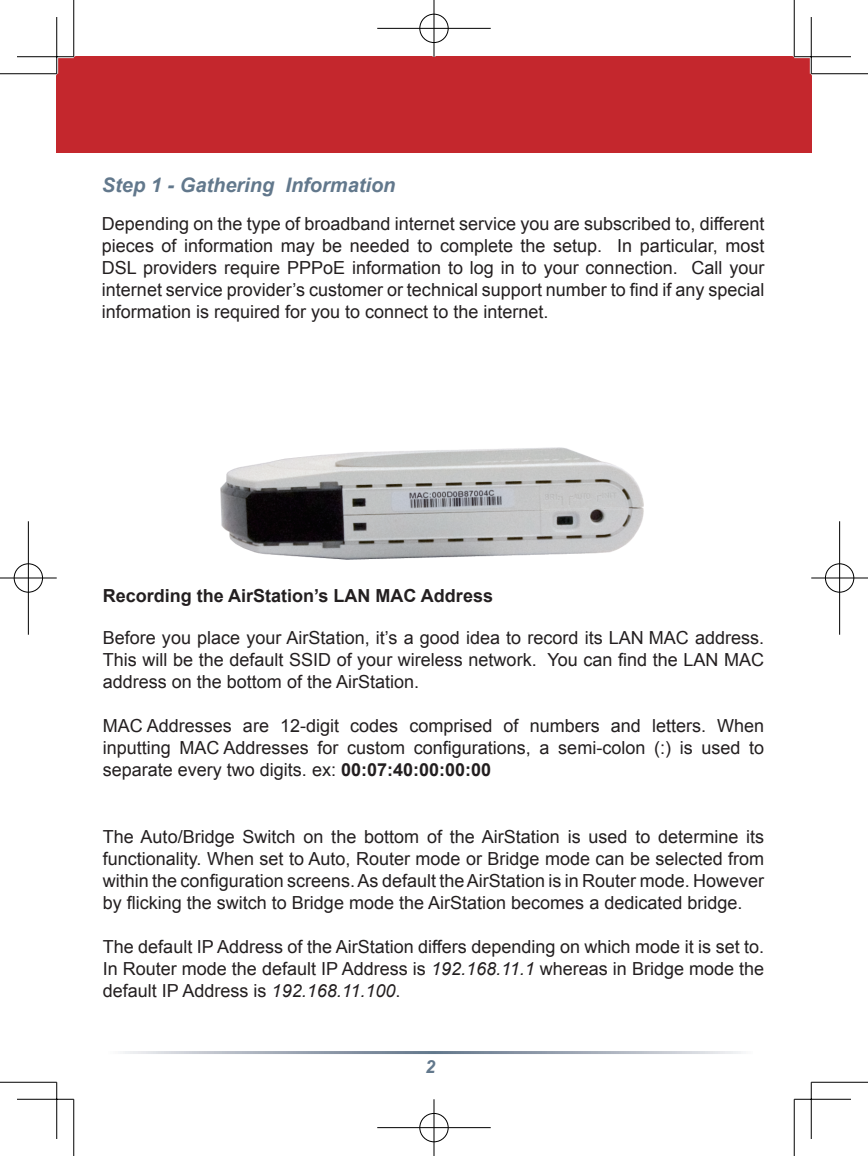
<style>
.page{position:relative;width:868px;height:1156px;background:#fff}
.page>*{position:absolute;margin:0;border:0;box-sizing:border-box;transform-origin:0 0}
.t1{font:italic 700 20px "Arial";color:#62788c}
.t2{font:18px/22px "Arial";color:#231f20;text-align:justify}
.t3{font:700 18px "Arial";color:#231f20}
.t4{font:italic 700 18px "Arial";color:#62788c}
.s1{font-weight:700}
.s2{font-style:italic}
</style>
<div class="page">
<div style="left:57px;top:57px;width:754px;height:95px;background:#c4272d"></div>
<div style="left:104px;top:1050px;width:648px;height:3px;border:2px solid #fff"></div>
<img style="left:220px;top:447px;width:423px;height:113px">
<hr style="left:17px;top:55px;width:57px;height:3px;background:#fff">
<hr style="left:794px;top:55px;width:56px;height:3px;background:#fff">
<hr style="left:55px;top:17px;width:3px;height:57px;background:#fff">
<hr style="left:809px;top:17px;width:3px;height:57px;background:#fff">
<hr style="left:0;top:73px;width:57px;height:1px;background:#000">
<hr style="left:811px;top:73px;width:56px;height:1px;background:#000">
<hr style="left:0;top:1081px;width:57px;height:1px;background:#000">
<hr style="left:811px;top:1081px;width:56px;height:1px;background:#000">
<hr style="left:73px;top:0;width:1px;height:57px;background:#000">
<hr style="left:73px;top:1099px;width:1px;height:56px;background:#000">
<hr style="left:793px;top:0;width:1px;height:57px;background:#000">
<hr style="left:793px;top:1099px;width:1px;height:56px;background:#000">
<hr style="left:17px;top:56px;width:57px;height:1px;background:#000">
<hr style="left:794px;top:56px;width:56px;height:1px;background:#000">
<hr style="left:17px;top:1098px;width:57px;height:1px;background:#000">
<hr style="left:794px;top:1098px;width:56px;height:1px;background:#000">
<hr style="left:56px;top:17px;width:1px;height:57px;background:#000">
<hr style="left:56px;top:1082px;width:1px;height:56px;background:#000">
<hr style="left:810px;top:17px;width:1px;height:57px;background:#000">
<hr style="left:810px;top:1082px;width:1px;height:56px;background:#000">
<div style="left:418px;top:13px;width:31px;height:31px;border:3px solid #fff;border-radius:50%"></div>
<hr style="left:377px;top:27px;width:113px;height:3px;background:#fff">
<hr style="left:432px;top:0;width:3px;height:57px;background:#fff">
<div style="left:419px;top:14px;width:29px;height:29px;border:1px solid #000;border-radius:50%"></div>
<hr style="left:377px;top:28px;width:113px;height:1px;background:#000">
<hr style="left:433px;top:0;width:1px;height:57px;background:#000">
<div style="left:418px;top:1111px;width:31px;height:32px;border:3px solid #fff;border-radius:50%"></div>
<hr style="left:377px;top:1126px;width:113px;height:2px;background:#fff">
<hr style="left:432px;top:1099px;width:3px;height:56px;background:#fff">
<div style="left:419px;top:1113px;width:29px;height:29px;border:1px solid #000;border-radius:50%"></div>
<hr style="left:377px;top:1127px;width:113px;height:1px;background:#000">
<hr style="left:433px;top:1099px;width:1px;height:56px;background:#000">
<div style="left:13px;top:562px;width:31px;height:31px;border:3px solid #fff;border-radius:50%"></div>
<hr style="left:0;top:576px;width:57px;height:3px;background:#fff">
<hr style="left:27px;top:521px;width:3px;height:113px;background:#fff">
<div style="left:14px;top:563px;width:29px;height:29px;border:1px solid #000;border-radius:50%"></div>
<hr style="left:0;top:577px;width:57px;height:1px;background:#000">
<hr style="left:28px;top:521px;width:1px;height:113px;background:#000">
<div style="left:823px;top:562px;width:32px;height:31px;border:3px solid #fff;border-radius:50%"></div>
<hr style="left:811px;top:576px;width:56px;height:3px;background:#fff">
<hr style="left:838px;top:521px;width:2px;height:113px;background:#fff">
<div style="left:825px;top:563px;width:29px;height:29px;border:1px solid #000;border-radius:50%"></div>
<hr style="left:811px;top:577px;width:56px;height:1px;background:#000">
<hr style="left:839px;top:521px;width:1px;height:113px;background:#000">
<p class="t1" style="left:102px;top:171px;width:295px">Step 1 - Gathering Information</p>
<p class="t2" style="left:102px;top:212px;width:664px">Depending on the type of broadband internet service you are subscribed to, different pieces of information may be needed to complete the setup. In particular, most DSL providers require PPPoE information to log in to your connection. Call your internet service provider’s customer or technical support number to find if any special information is required for you to connect to the internet.</p>
<p class="t3" style="left:103px;top:584px;width:392px">Recording the AirStation’s LAN MAC Address</p>
<p class="t2" style="left:103px;top:627px;width:663px">Before you place your AirStation, it’s a good idea to record its LAN MAC address.<br>This will be the default SSID of your wireless network. You can find the LAN MAC address on the bottom of the AirStation.</p>
<p class="t2" style="left:103px;top:715px;width:662px">MAC Addresses are 12-digit codes comprised of numbers and letters. When inputting MAC Addresses for custom configurations, a semi-colon (:) is used to separate every two digits. ex: <span class="s1">00:07:40:00:00:00</span></p>
<p class="t2" style="left:103px;top:825px;width:662px">The Auto/Bridge Switch on the bottom of the AirStation is used to determine its functionality. When set to Auto, Router mode or Bridge mode can be selected from within the configuration screens. As default the AirStation is in Router mode. However by flicking the switch to Bridge mode the AirStation becomes a dedicated bridge.</p>
<p class="t2" style="left:103px;top:935px;width:662px">The default IP Address of the AirStation differs depending on which mode it is set to.<br>In Router mode the default IP Address is <span class="s2">192.168.11.1</span> whereas in Bridge mode the default IP Address is <span class="s2">192.168.11.100</span>.</p>
<p class="t4" style="left:425px;top:1054px;width:12px">2</p>
</div>
